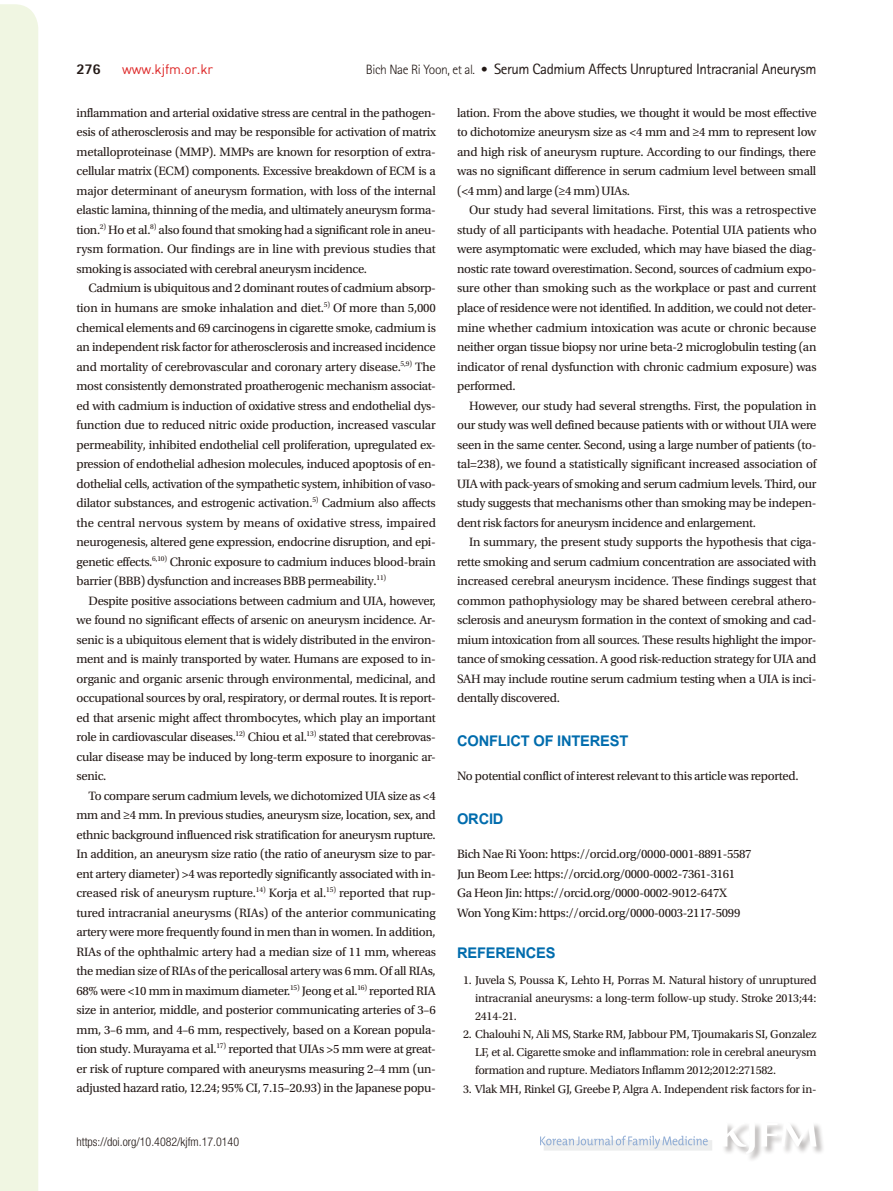
<style>
.page{position:relative;width:893px;height:1191px;background:#fff}
.page>*{position:absolute;margin:0;border:0;box-sizing:border-box;transform-origin:0 0}
.본문-대제목{font:700 20.4px "Utsaah";letter-spacing:-.01em;color:#006cad}
.t1{font:15px "Rotis Sans Serif Std";letter-spacing:-.03em;color:#231916}
.t2{font:800 15px "Rotis Sans Serif Std";color:#231916}
.t3{font:13.5px "Dinreg";letter-spacing:-.01em;color:#dd2424}
.본문{font:12.75px/19.5px "Utopia Std";letter-spacing:-.025em;color:#231916;text-align:justify}
.t4{font:12px/18px "Utopia Std";letter-spacing:-.02em;color:#231916;text-align:justify}
.t5{font:300 condensed 12px "Helvetica Neue LT Std";color:#231916}
.s1{font-weight:300;font-size:13.5px}
</style>
<div class="page">
<div style="left:0;top:4px;width:38px;height:1187px;background:#f0f6e2"></div>
<div style="left:721px;top:1122px;width:104px;height:40px;background:#231916;opacity:.3"></div>
<svg style="left:722px;top:1122px;width:94px;height:32px"></svg>
<div style="left:544px;top:1140px;width:168px;height:10px;background:#eceded"></div>
<svg style="left:540px;top:1135px;width:168px;height:13px"></svg>
<p class="t2" style="left:77px;top:60px;width:26px">276</p>
<p class="t3" style="left:122px;top:61px;width:93px">www.kjfm.or.kr</p>
<p class="t1" style="left:366px;top:60px;width:452px"><span class="s1">Bich Nae Ri Yoon, et al. •</span> Serum Cadmium Affects Unruptured Intracranial Aneurysm</p>
<p class="본문" style="left:77px;top:103px;width:361px">inflammation and arterial oxidative stress are central in the pathogen&shy;esis of atherosclerosis and may be responsible for activation of matrix metalloproteinase (MMP). MMPs are known for resorption of extra&shy;cellular matrix (ECM) components. Excessive breakdown of ECM is a major determinant of aneurysm formation, with loss of the internal elastic lamina, thinning of the media, and ultimately aneurysm forma&shy;tion.<sup>2)</sup> Ho et al.<sup>8)</sup> also found that smoking had a significant role in aneu&shy;rysm formation. Our findings are in line with previous studies that smoking is associated with cerebral aneurysm incidence.</p>
<p class="본문" style="left:77px;top:279px;width:361px;text-indent:12px">Cadmium is ubiquitous and 2 dominant routes of cadmium absorp&shy;tion in humans are smoke inhalation and diet.<sup>5)</sup> Of more than 5,000 chemical elements and 69 carcinogens in cigarette smoke, cadmium is an independent risk factor for atherosclerosis and increased incidence and mortality of cerebrovascular and coronary artery disease.<sup>5,9)</sup> The most consistently demonstrated proatherogenic mechanism associat&shy;ed with cadmium is induction of oxidative stress and endothelial dys&shy;function due to reduced nitric oxide production, increased vascular permeability, inhibited endothelial cell proliferation, upregulated ex&shy;pression of endothelial adhesion molecules, induced apoptosis of en&shy;dothelial cells, activation of the sympathetic system, inhibition of vaso&shy;dilator substances, and estrogenic activation.<sup>5)</sup> Cadmium also affects the central nervous system by means of oxidative stress, impaired neurogenesis, altered gene expression, endocrine disruption, and epi&shy;genetic effects.<sup>6,10)</sup> Chronic exposure to cadmium induces blood-brain barrier (BBB) dysfunction and increases BBB permeability.<sup>11)</sup></p>
<p class="본문" style="left:77px;top:591px;width:361px;text-indent:12px">Despite positive associations between cadmium and UIA, however, we found no significant effects of arsenic on aneurysm incidence. Ar&shy;senic is a ubiquitous element that is widely distributed in the environ&shy;ment and is mainly transported by water. Humans are exposed to in&shy;organic and organic arsenic through environmental, medicinal, and occupational sources by oral, respiratory, or dermal routes. It is report&shy;ed that arsenic might affect thrombocytes, which play an important role in cardiovascular diseases.<sup>12)</sup> Chiou et al.<sup>13)</sup> stated that cerebrovas&shy;cular disease may be induced by long-term exposure to inorganic ar&shy;senic.</p>
<p class="본문" style="left:77px;top:786px;width:361px;text-indent:12px">To compare serum cadmium levels, we dichotomized UIA size as &lt;4 mm and ≥4 mm. In previous studies, aneurysm size, location, sex, and ethnic background influenced risk stratification for aneurysm rupture.<br>In addition, an aneurysm size ratio (the ratio of aneurysm size to par&shy;ent artery diameter) &gt;4 was reportedly significantly associated with in&shy;creased risk of aneurysm rupture.<sup>14)</sup> Korja et al.<sup>15)</sup> reported that rup&shy;tured intracranial aneurysms (RIAs) of the anterior communicating artery were more frequently found in men than in women. In addition, RIAs of the ophthalmic artery had a median size of 11 mm, whereas the median size of RIAs of the pericallosal artery was 6 mm. Of all RIAs, 68% were &lt;10 mm in maximum diameter.<sup>15)</sup> Jeong et al.<sup>16)</sup> reported RIA size in anterior, middle, and posterior communicating arteries of 3–6 mm, 3–6 mm, and 4–6 mm, respectively, based on a Korean popula&shy;tion study. Murayama et al.<sup>17)</sup> reported that UIAs &gt;5 mm were at great&shy;er risk of rupture compared with aneurysms measuring 2–4 mm (un&shy;adjusted hazard ratio, 12.24; 95% CI, 7.15–20.93) in the Japanese popu-</p>
<p class="t5" style="left:77px;top:1134px;width:164px">https://doi.org/10.4082/kjfm.17.0140</p>
<p class="본문" style="left:457px;top:103px;width:361px">lation. From the above studies, we thought it would be most effective to dichotomize aneurysm size as &lt;4 mm and ≥4 mm to represent low and high risk of aneurysm rupture. According to our findings, there was no significant difference in serum cadmium level between small (&lt;4 mm) and large (≥4 mm) UIAs.</p>
<p class="본문" style="left:457px;top:201px;width:361px;text-indent:12px">Our study had several limitations. First, this was a retrospective study of all participants with headache. Potential UIA patients who were asymptomatic were excluded, which may have biased the diag&shy;nostic rate toward overestimation. Second, sources of cadmium expo&shy;sure other than smoking such as the workplace or past and current place of residence were not identified. In addition, we could not deter&shy;mine whether cadmium intoxication was acute or chronic because neither organ tissue biopsy nor urine beta-2 microglobulin testing (an indicator of renal dysfunction with chronic cadmium exposure) was performed.</p>
<p class="본문" style="left:457px;top:396px;width:361px;text-indent:12px">However, our study had several strengths. First, the population in our study was well defined because patients with or without UIA were seen in the same center. Second, using a large number of patients (to&shy;tal=238), we found a statistically significant increased association of UIA with pack-years of smoking and serum cadmium levels. Third, our study suggests that mechanisms other than smoking may be indepen&shy;dent risk factors for aneurysm incidence and enlargement.</p>
<p class="본문" style="left:457px;top:532px;width:361px;text-indent:12px">In summary, the present study supports the hypothesis that ciga&shy;rette smoking and serum cadmium concentration are associated with increased cerebral aneurysm incidence. These findings suggest that common pathophysiology may be shared between cerebral athero&shy;sclerosis and aneurysm formation in the context of smoking and cad&shy;mium intoxication from all sources. These results highlight the impor&shy;tance of smoking cessation. A good risk-reduction strategy for UIA and SAH may include routine serum cadmium testing when a UIA is inci&shy;dentally discovered.</p>
<p class="본문-대제목" style="left:457px;top:730px;width:173px">CONFLICT OF INTEREST</p>
<p class="본문" style="left:457px;top:766px;width:343px">No potential conflict of interest relevant to this article was reported.</p>
<p class="본문-대제목" style="left:457px;top:808px;width:48px">ORCID</p>
<p class="본문" style="left:457px;top:844px;width:296px">Bich Nae Ri Yoon: https://orcid.org/0000-0001-8891-5587</p>
<p class="본문" style="left:457px;top:864px;width:280px">Jun Beom Lee: https://orcid.org/0000-0002-7361-3161</p>
<p class="본문" style="left:457px;top:883px;width:271px">Ga Heon Jin: https://orcid.org/0000-0002-9012-647X</p>
<p class="본문" style="left:457px;top:903px;width:285px">Won Yong Kim: https://orcid.org/0000-0003-2117-5099</p>
<p class="본문-대제목" style="left:457px;top:942px;width:100px">REFERENCES</p>
<p class="t4" style="left:475px;top:971px;width:343px;text-indent:-12px">1. Juvela S, Poussa K, Lehto H, Porras M. Natural history of unruptured intracranial aneurysms: a long-term follow-up study. Stroke 2013;44:<br>2414-21.</p>
<p class="t4" style="left:475px;top:1025px;width:343px;text-indent:-12px">2. Chalouhi N, Ali MS, Starke RM, Jabbour PM, Tjoumakaris SI, Gonzalez LF, et al. Cigarette smoke and inflammation: role in cerebral aneurysm formation and rupture. Mediators Inflamm 2012;2012:271582.</p>
<p class="t4" style="left:463px;top:1079px;width:355px">3. Vlak MH, Rinkel GJ, Greebe P, Algra A. Independent risk factors for in-</p>
</div>
